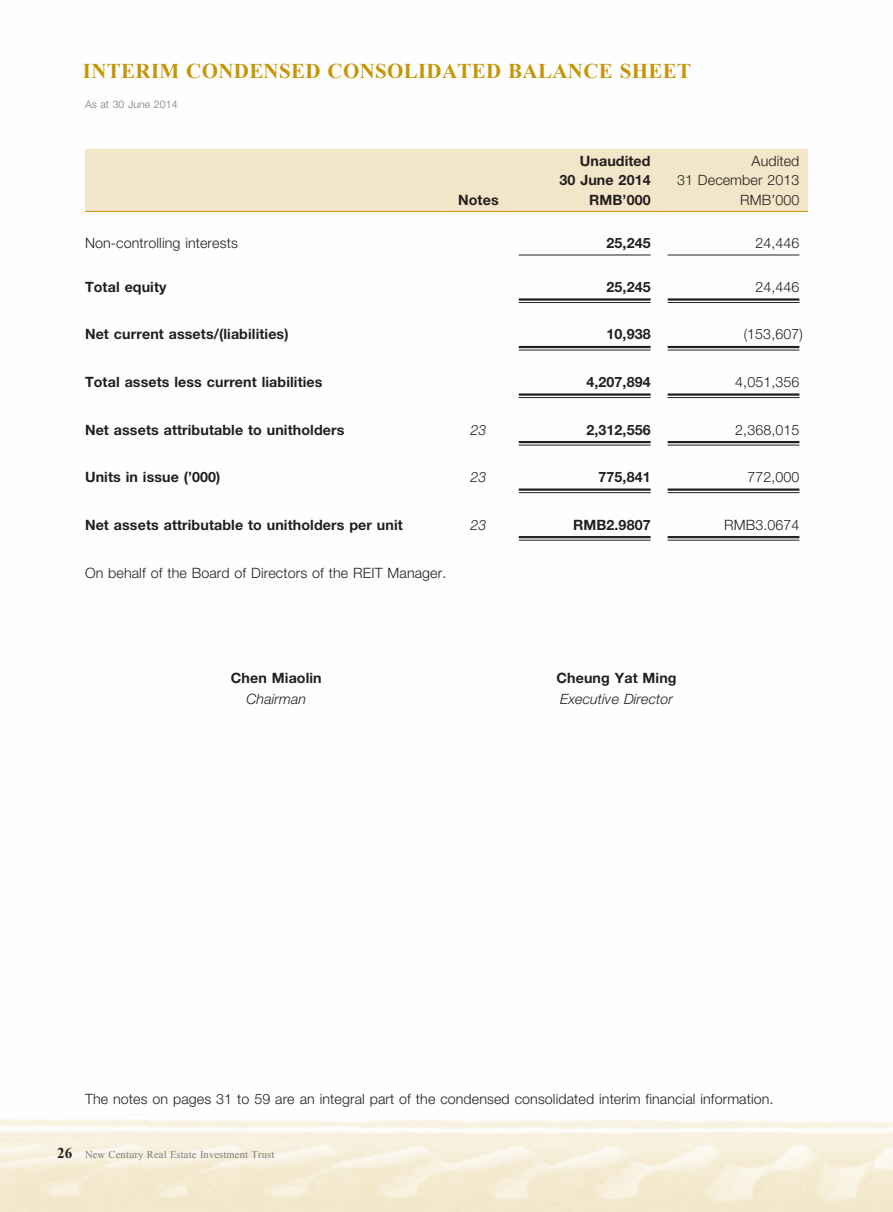
<style>
.page{position:relative;width:893px;height:1212px;background:#fff}
.page>*{position:absolute;margin:0;border:0;box-sizing:border-box;transform-origin:0 0}
.t1{font:700 21px "Times New Roman";letter-spacing:.015em;color:#c49608}
.t2{font:700 14.25px "Helvetica Neue LT Std";letter-spacing:.005em;color:#231f20}
.t3{font:300 14.25px "Helvetica Neue LT Std";letter-spacing:.005em;color:#231f20}
.t4{font:italic 300 14.25px "Helvetica Neue LT Std";letter-spacing:.005em;color:#231f20}
.t5{font:10.5px "Times New Roman";letter-spacing:.015em;color:#76787b}
.t6{font:300 10.5px "Helvetica Neue LT Std";letter-spacing:.005em;color:#76787b}
.s1{font-weight:700;font-size:15px;color:#231f20}
</style>
<div class="page">
<div style="left:85px;top:149px;width:723px;height:62px;background:#f3e5c7"></div>
<hr style="left:85px;top:211px;width:361px;height:1px;background:#c49608">
<hr style="left:446px;top:211px;width:64px;height:1px;background:#c49608">
<hr style="left:510px;top:211px;width:149px;height:1px;background:#c49608">
<hr style="left:659px;top:211px;width:149px;height:1px;background:#c49608">
<hr style="left:519px;top:255px;width:132px;height:1px;background:#231f20">
<hr style="left:668px;top:255px;width:131px;height:1px;background:#231f20">
<hr style="left:519px;top:298px;width:132px;height:3px;background:#231f20">
<hr style="left:519px;top:302px;width:132px;height:1px;background:#231f20">
<hr style="left:668px;top:298px;width:131px;height:3px;background:#231f20">
<hr style="left:668px;top:302px;width:131px;height:1px;background:#231f20">
<hr style="left:519px;top:346px;width:132px;height:2px;background:#231f20">
<hr style="left:519px;top:350px;width:132px;height:1px;background:#231f20">
<hr style="left:668px;top:346px;width:131px;height:2px;background:#231f20">
<hr style="left:668px;top:350px;width:131px;height:1px;background:#231f20">
<hr style="left:519px;top:393px;width:132px;height:3px;background:#231f20">
<hr style="left:519px;top:397px;width:132px;height:1px;background:#231f20">
<hr style="left:668px;top:393px;width:131px;height:3px;background:#231f20">
<hr style="left:668px;top:397px;width:131px;height:1px;background:#231f20">
<hr style="left:519px;top:441px;width:132px;height:2px;background:#231f20">
<hr style="left:519px;top:445px;width:132px;height:1px;background:#231f20">
<hr style="left:668px;top:441px;width:131px;height:2px;background:#231f20">
<hr style="left:668px;top:445px;width:131px;height:1px;background:#231f20">
<hr style="left:519px;top:488px;width:132px;height:3px;background:#231f20">
<hr style="left:519px;top:492px;width:132px;height:1px;background:#231f20">
<hr style="left:668px;top:488px;width:131px;height:3px;background:#231f20">
<hr style="left:668px;top:492px;width:131px;height:1px;background:#231f20">
<hr style="left:519px;top:536px;width:132px;height:2px;background:#231f20">
<hr style="left:519px;top:540px;width:132px;height:1px;background:#231f20">
<hr style="left:668px;top:536px;width:131px;height:2px;background:#231f20">
<hr style="left:668px;top:540px;width:131px;height:1px;background:#231f20">
<h1 class="t1" style="left:83px;top:56px;width:610px">INTERIM CONDENSED CONSOLIDATED BALANCE SHEET</h1>
<p class="t6" style="left:85px;top:97px;width:94px">As at 30 June 2014</p>
<p class="t2" style="left:580px;top:152px;width:72px">Unaudited</p>
<p class="t3" style="left:752px;top:152px;width:49px">Audited</p>
<p class="t2" style="left:559px;top:171px;width:93px">30 June 2014</p>
<p class="t3" style="left:677px;top:172px;width:124px">31 December 2013</p>
<p class="t2" style="left:458px;top:191px;width:42px">Notes</p>
<p class="t2" style="left:589px;top:191px;width:63px">RMB’000</p>
<p class="t3" style="left:740px;top:191px;width:61px">RMB’000</p>
<p class="t3" style="left:85px;top:235px;width:154px">Non-controlling interests</p>
<p class="t2" style="left:607px;top:235px;width:46px">25,245</p>
<p class="t3" style="left:755px;top:235px;width:46px">24,446</p>
<p class="t2" style="left:85px;top:278px;width:83px">Total equity</p>
<p class="t2" style="left:607px;top:278px;width:46px">25,245</p>
<p class="t3" style="left:755px;top:278px;width:46px">24,446</p>
<p class="t2" style="left:85px;top:326px;width:205px">Net current assets/(liabilities)</p>
<p class="t2" style="left:607px;top:326px;width:46px">10,938</p>
<p class="t3" style="left:744px;top:326px;width:61px">(153,607)</p>
<p class="t2" style="left:85px;top:373px;width:239px">Total assets less current liabilities</p>
<p class="t2" style="left:586px;top:373px;width:66px">4,207,894</p>
<p class="t3" style="left:735px;top:373px;width:66px">4,051,356</p>
<p class="t2" style="left:85px;top:421px;width:261px">Net assets attributable to unitholders</p>
<p class="t4" style="left:470px;top:421px;width:17px">23</p>
<p class="t2" style="left:586px;top:421px;width:66px">2,312,556</p>
<p class="t3" style="left:735px;top:421px;width:66px">2,368,015</p>
<p class="t2" style="left:85px;top:468px;width:137px">Units in issue (’000)</p>
<p class="t4" style="left:470px;top:468px;width:17px">23</p>
<p class="t2" style="left:598px;top:468px;width:54px">775,841</p>
<p class="t3" style="left:747px;top:468px;width:54px">772,000</p>
<p class="t2" style="left:85px;top:516px;width:319px">Net assets attributable to unitholders per unit</p>
<p class="t4" style="left:470px;top:516px;width:17px">23</p>
<p class="t2" style="left:573px;top:516px;width:79px">RMB2.9807</p>
<p class="t3" style="left:724px;top:516px;width:77px">RMB3.0674</p>
<p class="t3" style="left:85px;top:564px;width:363px">On behalf of the Board of Directors of the REIT Manager.</p>
<p class="t2" style="left:231px;top:669px;width:92px">Chen Miaolin</p>
<p class="t2" style="left:556px;top:669px;width:122px">Cheung Yat Ming</p>
<p class="t4" style="left:246px;top:690px;width:61px">Chairman</p>
<p class="t4" style="left:560px;top:690px;width:114px">Executive Director</p>
<p class="t3" style="left:85px;top:1090px;width:690px">The notes on pages 31 to 59 are an integral part of the condensed consolidated interim financial information.</p>
<p class="t5" style="left:57px;top:1148px;width:219px"><span class="s1">26</span> New Century Real Estate Investment Trust</p>
</div>
